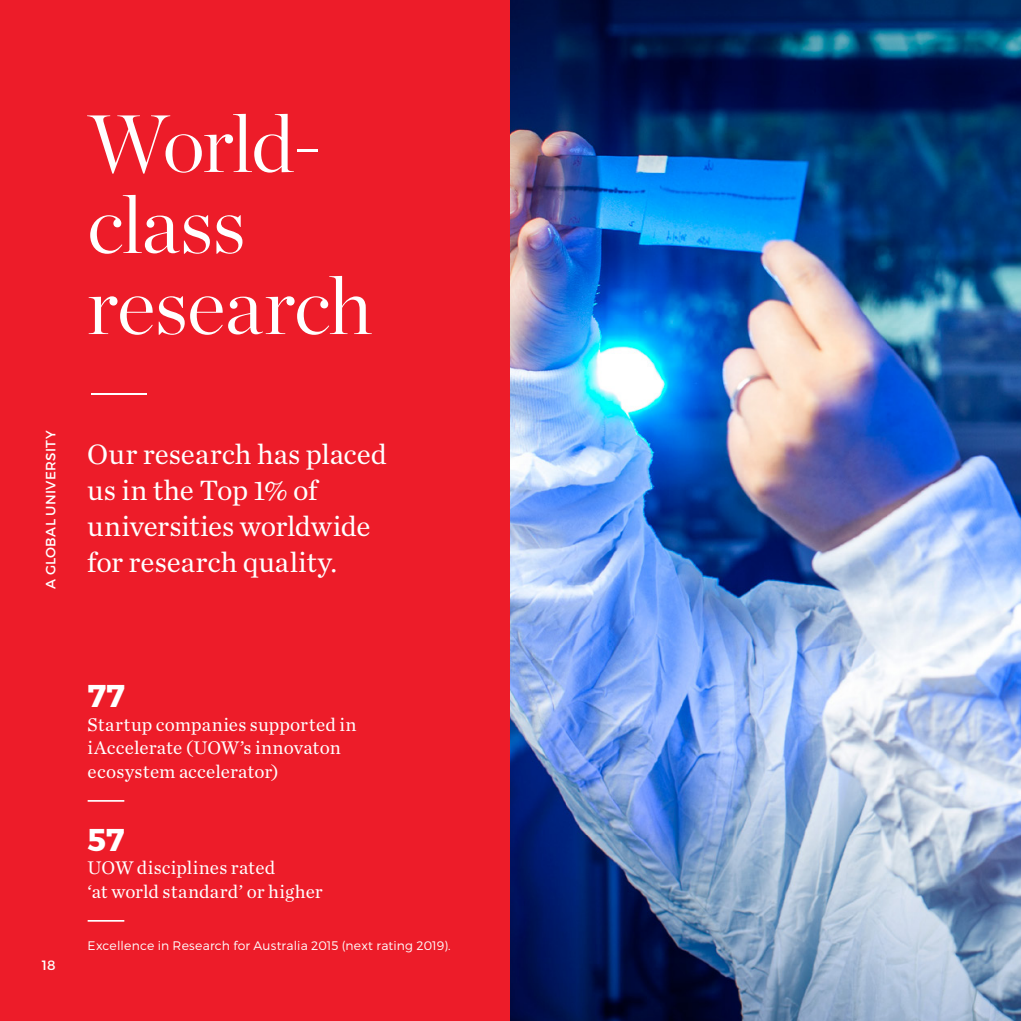
<style>
.page{position:relative;width:1021px;height:1021px;background:#fff}
.page>*{position:absolute;margin:0;border:0;box-sizing:border-box;transform-origin:0 0}
.t1{font:300 81px/81px "Chronicle Display";letter-spacing:-.02em;color:#fff}
.t2{font:700 31.5px "Montserrat";color:#fff}
.t3{font:29.25px/36px "Chronicle Text G1";letter-spacing:-.005em;color:#fff}
.t4{font:19.12px/23.6px "Chronicle Text G1";letter-spacing:.01em;color:#fff}
.t5{font:13.5px "Montserrat";letter-spacing:.02em;color:#fff}
.t6{font:300 12.38px "Montserrat";letter-spacing:.01em;color:#fff}
</style>
<div class="page">
<div style="left:0;top:0;width:510px;height:1020px;background:#ed1c29"></div>
<img style="left:510px;top:0;width:510px;height:1020px">
<hr style="left:88px;top:920px;width:36px;height:1px;background:#fff">
<hr style="left:88px;top:800px;width:36px;height:1px;background:#fff">
<p class="t5" style="left:42px;top:589px;width:160px;rotate:-90deg">A GLOBAL UNIVERSITY</p>
<h1 class="t1" style="left:87px;top:97px;width:286px">World&shy;class research —</h1>
<h3 class="t3" style="left:87px;top:434px;width:301px">Our research has placed us in the Top 1% of universities worldwide for research quality.</h3>
<p class="t5" style="left:42px;top:956px;width:15px">18</p>
<h2 class="t2" style="left:88px;top:676px;width:39px">77</h2>
<p class="t4" style="left:88px;top:711px;width:270px">Startup companies supported in iAccelerate (UOW’s innovaton ecosystem accelerator)</p>
<h2 class="t2" style="left:88px;top:820px;width:38px">57</h2>
<p class="t4" style="left:88px;top:855px;width:237px">UOW disciplines rated<br>‘at world standard’ or higher</p>
<p class="t6" style="left:88px;top:938px;width:364px">Excellence in Research for Australia 2015 (next rating 2019).</p>
</div>
